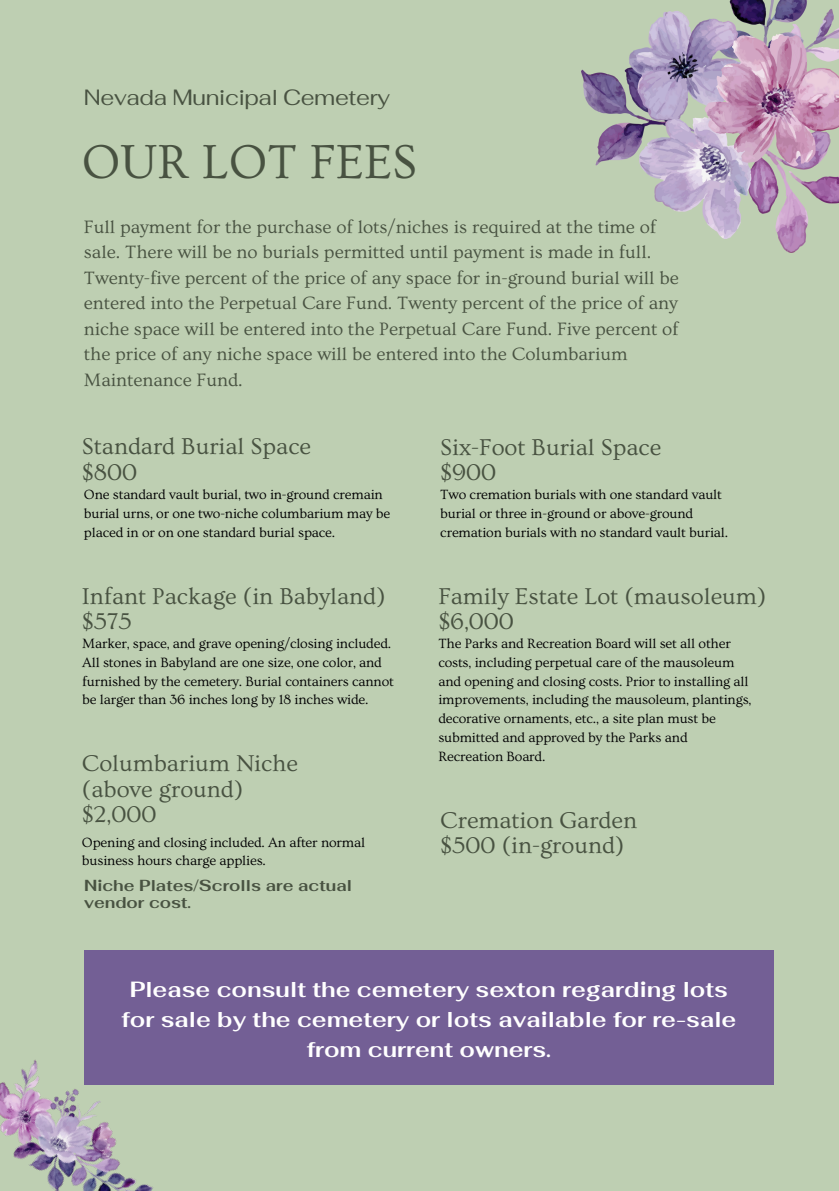
<style>
.page{position:relative;width:839px;height:1191px;background:#fff}
.page>*{position:absolute;margin:0;border:0;box-sizing:border-box;transform-origin:0 0}
.t1{font:50px "Ovo";color:#485241}
.t2{font:24px/25.4px "Ovo";color:#485241}
.t3{font:700 22px/30px "Fahkwang";color:#fff;text-align:center}
.t4{font:22px "Fahkwang";letter-spacing:-.015em;color:#485241}
.t5{font:18.8px/25.4px "Ovo";color:#485241}
.t6{font:700 16px/17.4px "Fahkwang";color:#485241}
.t7{font:14px/18.8px "Ovo";letter-spacing:-.01em;color:#000001}
</style>
<div class="page">
<div style="left:0;top:0;width:838px;height:1190px;background:#becfb2"></div>
<img style="left:0;top:1059px;width:176px;height:132px">
<div style="left:84px;top:950px;width:689px;height:135px;background:#735f95"></div>
<img style="left:581px;top:0;width:257px;height:252px">
<p class="t4" style="left:84px;top:82px;width:307px">Nevada Municipal Cemetery</p>
<p class="t1" style="left:82px;top:135px;width:336px">OUR LOT FEES</p>
<h3 class="t5" style="left:84px;top:215px;width:596px">Full payment for the purchase of lots/niches is required at the time of sale. There will be no burials permitted until payment is made in full.<br>Twenty-five percent of the price of any space for in-ground burial will be entered into the Perpetual Care Fund. Twenty percent of the price of any niche space will be entered into the Perpetual Care Fund. Five percent of the price of any niche space will be entered into the Columbarium Maintenance Fund.</h3>
<h1 class="t2" style="left:82px;top:434px;width:230px">Standard Burial Space $800</h1>
<h3 class="t2" style="left:440px;top:435px;width:222px">Six-Foot Burial Space $900</h3>
<p class="t7" style="left:84px;top:486px;width:308px">One standard vault burial, two in-ground cremain burial urns, or one two-niche columbarium may be placed in or on one standard burial space.</p>
<h3 class="t7" style="left:440px;top:486px;width:289px">Two cremation burials with one standard vault burial or three in-ground or above-ground cremation burials with no standard vault burial.</h3>
<h4 class="t2" style="left:82px;top:584px;width:305px">Infant Package (in Babyland) $575</h4>
<h3 class="t7" style="left:82px;top:635px;width:313px">Marker, space, and grave opening/closing included.<br>All stones in Babyland are one size, one color, and furnished by the cemetery. Burial containers cannot be larger than 36 inches long by 18 inches wide.</h3>
<h3 class="t2" style="left:82px;top:751px;width:217px">Columbarium Niche (above ground) $2,000</h3>
<p class="t7" style="left:82px;top:833px;width:285px">Opening and closing included. An after normal business hours charge applies.</p>
<p class="t6" style="left:84px;top:877px;width:269px">Niche Plates/Scrolls are actual vendor cost.</p>
<p class="t2" style="left:438px;top:584px;width:329px">Family Estate Lot (mausoleum) $6,000</p>
<h3 class="t7" style="left:438px;top:635px;width:314px">The Parks and Recreation Board will set all other costs, including perpetual care of the mausoleum and opening and closing costs. Prior to installing all improvements, including the mausoleum, plantings, decorative ornaments, etc., a site plan must be submitted and approved by the Parks and Recreation Board.</h3>
<h3 class="t2" style="left:440px;top:808px;width:198px">Cremation Garden $500 (in-ground)</h3>
<h5 class="t3" style="left:121px;top:974px;width:616px">Please consult the cemetery sexton regarding lots for sale by the cemetery or lots available for re-sale from current owners.</h5>
</div>
